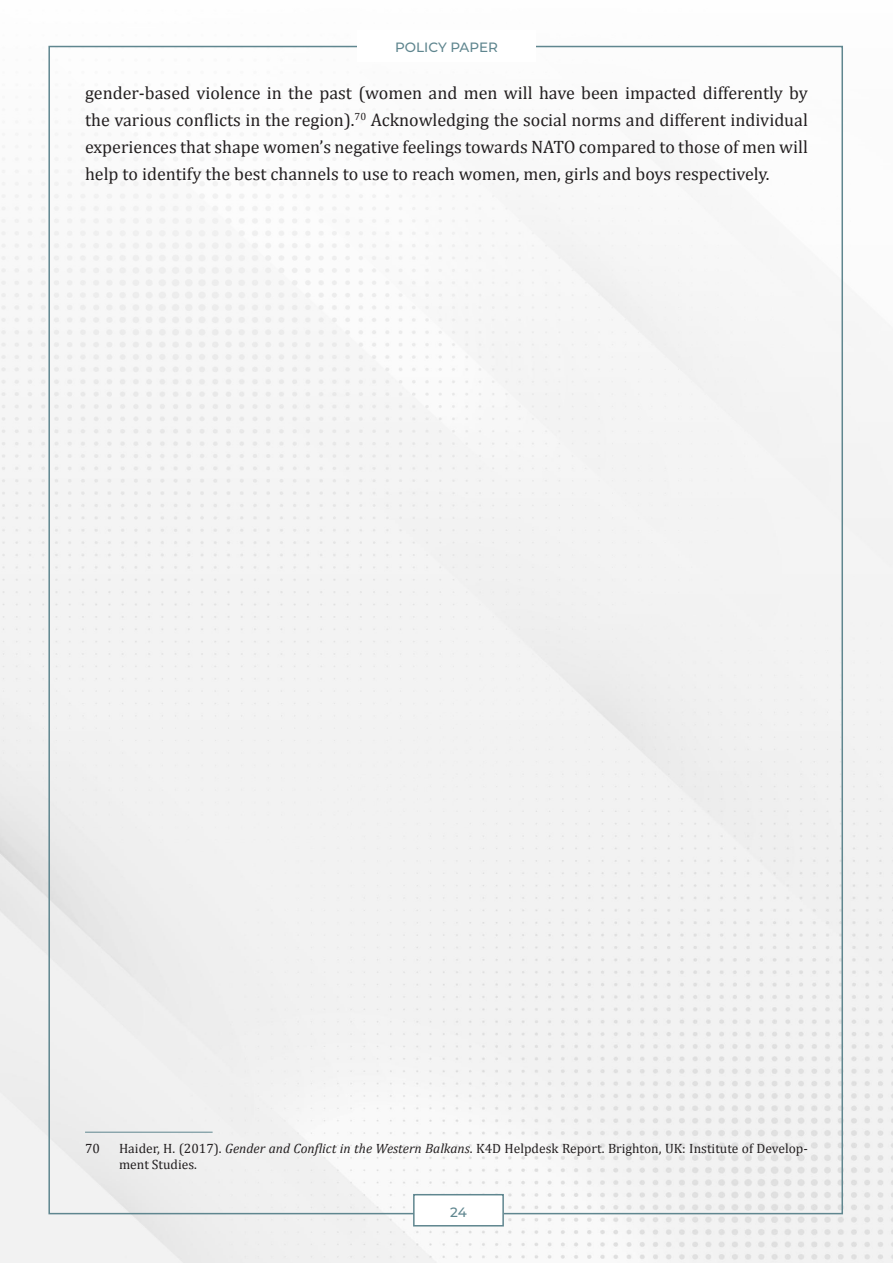
<style>
.page{position:relative;width:893px;height:1263px;background:#fff}
.page>*{position:absolute;margin:0;border:0;box-sizing:border-box;transform-origin:0 0}
.t1{font:18px/27px "Cambria";color:#231f20;text-align:justify}
.t2{font:13.5px/16.5px "Cambria";color:#231f20}
.t3{font:500 13.5px "Montserrat";color:#5f868f}
.s1{font-style:italic}
</style>
<div class="page">
<img style="left:0;top:45px;width:893px;height:1218px">
<div style="left:414px;top:1195px;width:89px;height:31px;background:#fff"></div>
<div style="left:413px;top:1194px;width:91px;height:32px;border:2px solid #5f868f"></div>
<div style="left:357px;top:30px;width:179px;height:31px;background:#fff"></div>
<hr style="left:85px;top:1132px;width:128px;height:1px;background:#5f868f">
<p class="t3" style="left:395px;top:38px;width:104px">POLICY PAPER</p>
<p class="t1" style="left:85px;top:79px;width:724px">gender-based violence in the past (women and men will have been impacted differently by the various conflicts in the region).<sup>70</sup> Acknowledging the social norms and different individual experiences that shape women’s negative feelings towards NATO compared to those of men will help to identify the best channels to use to reach women, men, girls and boys respectively.</p>
<p class="t2" style="left:85px;top:1140px;width:16px">70</p>
<p class="t2" style="left:119px;top:1140px;width:690px">Haider, H. (2017). <span class="s1">Gender and Conflict in the Western Balkans</span>. K4D Helpdesk Report. Brighton, UK: Institute of Develop&shy;ment Studies.</p>
<p class="t3" style="left:450px;top:1202px;width:18px">24</p>
</div>
